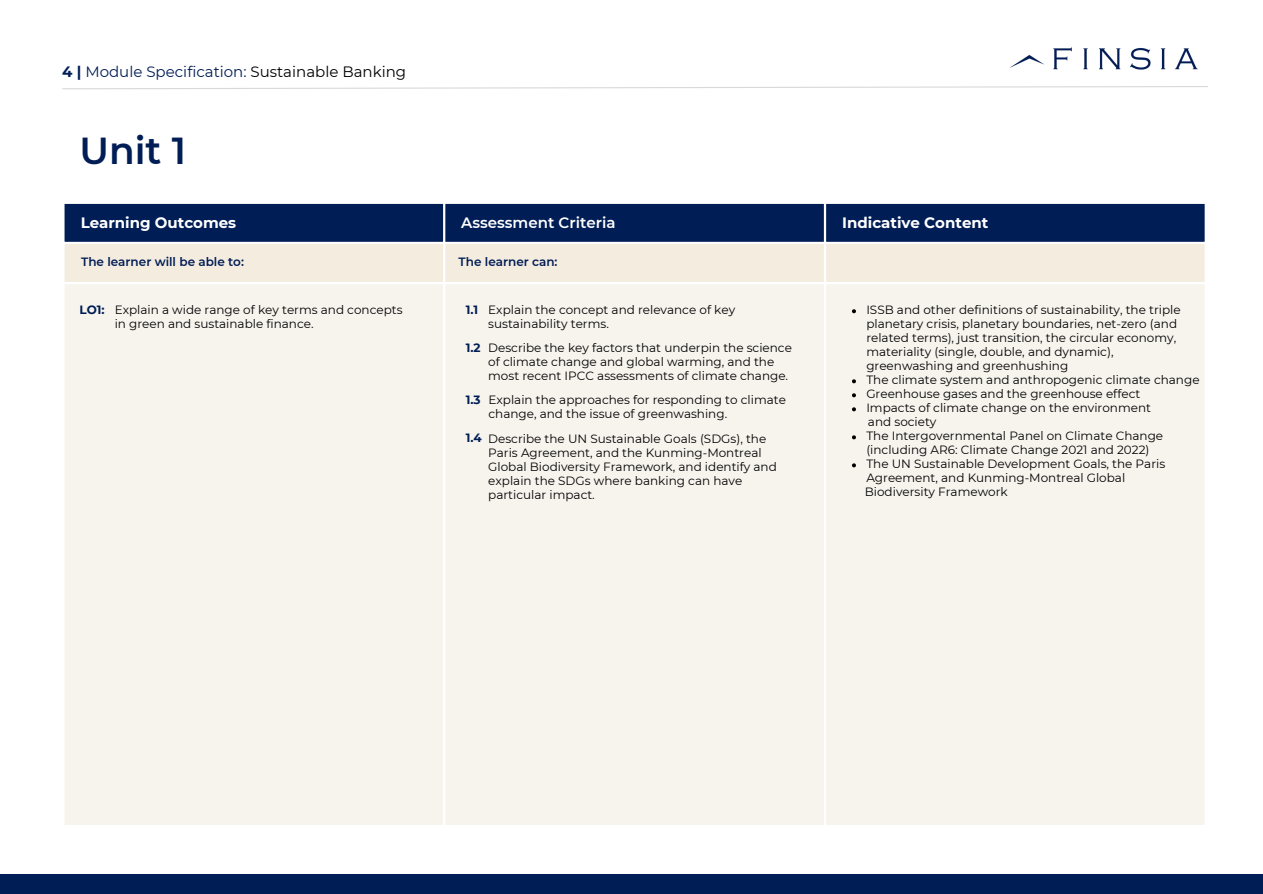
<style>
.page{position:relative;width:1263px;height:894px;background:#fff}
.page>*{position:absolute;margin:0;border:0;box-sizing:border-box;transform-origin:0 0}
.t1{font:600 37.5px "Montserrat";color:#001d55}
.t2{font:15px "Montserrat";color:#001d55}
.t3{font:700 15px "Montserrat";color:#fff}
.t4{font:600 15px "Montserrat";color:#fff}
.t5{font:12px/14px "Montserrat";color:#000}
.t6{font:600 12px "Montserrat";color:#001d55}
.t7{font:700 12px "Montserrat";color:#001d55}
.s1{font-weight:700}
.s2{color:#000}
</style>
<div class="page">
<img style="left:1009px;top:47px;width:189px;height:23px">
<div style="left:0;top:873px;width:1263px;height:20px;background:#001d55"></div>
<svg style="left:62px;top:86px;width:1146px;height:4px"></svg>
<div style="left:65px;top:204px;width:1140px;height:38px;background:#001d55"></div>
<div style="left:65px;top:244px;width:1140px;height:38px;background:#f5ece0"></div>
<div style="left:65px;top:284px;width:1140px;height:540px;background:#f7f4ee"></div>
<hr style="left:443px;top:204px;width:2px;height:620px;background:#fff">
<hr style="left:824px;top:204px;width:2px;height:620px;background:#fff">
<svg style="left:852px;top:309px;width:4px;height:4px"></svg>
<svg style="left:852px;top:379px;width:4px;height:4px"></svg>
<svg style="left:852px;top:393px;width:4px;height:4px"></svg>
<svg style="left:852px;top:407px;width:4px;height:4px"></svg>
<svg style="left:852px;top:435px;width:4px;height:4px"></svg>
<svg style="left:852px;top:463px;width:4px;height:4px"></svg>
<p class="t2" style="left:62px;top:63px;width:345px"><span class="s1">4 |</span> Module Specification: <span class="s2">Sustainable Banking</span></p>
<p class="t1" style="left:80px;top:128px;width:108px">Unit 1</p>
<p class="t3" style="left:81px;top:214px;width:157px">Learning Outcomes</p>
<h1 class="t4" style="left:461px;top:214px;width:156px">Assessment Criteria</h1>
<p class="t3" style="left:842px;top:214px;width:148px">Indicative Content</p>
<p class="t6" style="left:81px;top:255px;width:164px">The learner will be able to:</p>
<p class="t6" style="left:459px;top:255px;width:100px">The learner can:</p>
<p class="t7" style="left:80px;top:302px;width:27px">LO1:</p>
<h3 class="t5" style="left:115px;top:303px;width:289px">Explain a wide range of key terms and concepts in green and sustainable finance.</h3>
<p class="t7" style="left:466px;top:302px;width:14px">1.1</p>
<h4 class="t5" style="left:488px;top:303px;width:248px">Explain the concept and relevance of key sustainability terms.</h4>
<p class="t7" style="left:466px;top:340px;width:16px">1.2</p>
<h4 class="t5" style="left:488px;top:341px;width:305px">Describe the key factors that underpin the science of climate change and global warming, and the most recent IPCC assessments of climate change.</h4>
<p class="t7" style="left:466px;top:392px;width:16px">1.3</p>
<h4 class="t5" style="left:488px;top:393px;width:299px">Explain the approaches for responding to climate change, and the issue of greenwashing.</h4>
<p class="t7" style="left:466px;top:430px;width:18px">1.4</p>
<h4 class="t5" style="left:488px;top:431px;width:279px">Describe the UN Sustainable Goals (SDGs), the</h4>
<p class="t5" style="left:488px;top:445px;width:290px">Paris Agreement, and the Kunming-Montreal Global Biodiversity Framework, and identify and explain the SDGs where banking can have particular impact.</p>
<p class="t5" style="left:866px;top:303px;width:316px">ISSB and other definitions of sustainability, the triple planetary crisis, planetary boundaries, net-zero (and related terms), just transition, the circular economy, materiality (single, double, and dynamic), greenwashing and greenhushing</p>
<p class="t5" style="left:866px;top:373px;width:335px">The climate system and anthropogenic climate change</p>
<p class="t5" style="left:866px;top:387px;width:275px">Greenhouse gases and the greenhouse effect</p>
<p class="t5" style="left:866px;top:401px;width:286px">Impacts of climate change on the environment</p>
<p class="t5" style="left:868px;top:415px;width:70px">and society</p>
<p class="t5" style="left:866px;top:429px;width:298px">The Intergovernmental Panel on Climate Change (including AR6: Climate Change 2021 and 2022)</p>
<p class="t5" style="left:866px;top:457px;width:300px">The UN Sustainable Development Goals, the Paris<br>Agreement, and Kunming-Montreal Global</p>
<p class="t5" style="left:865px;top:485px;width:144px">Biodiversity Framework</p>
</div>
